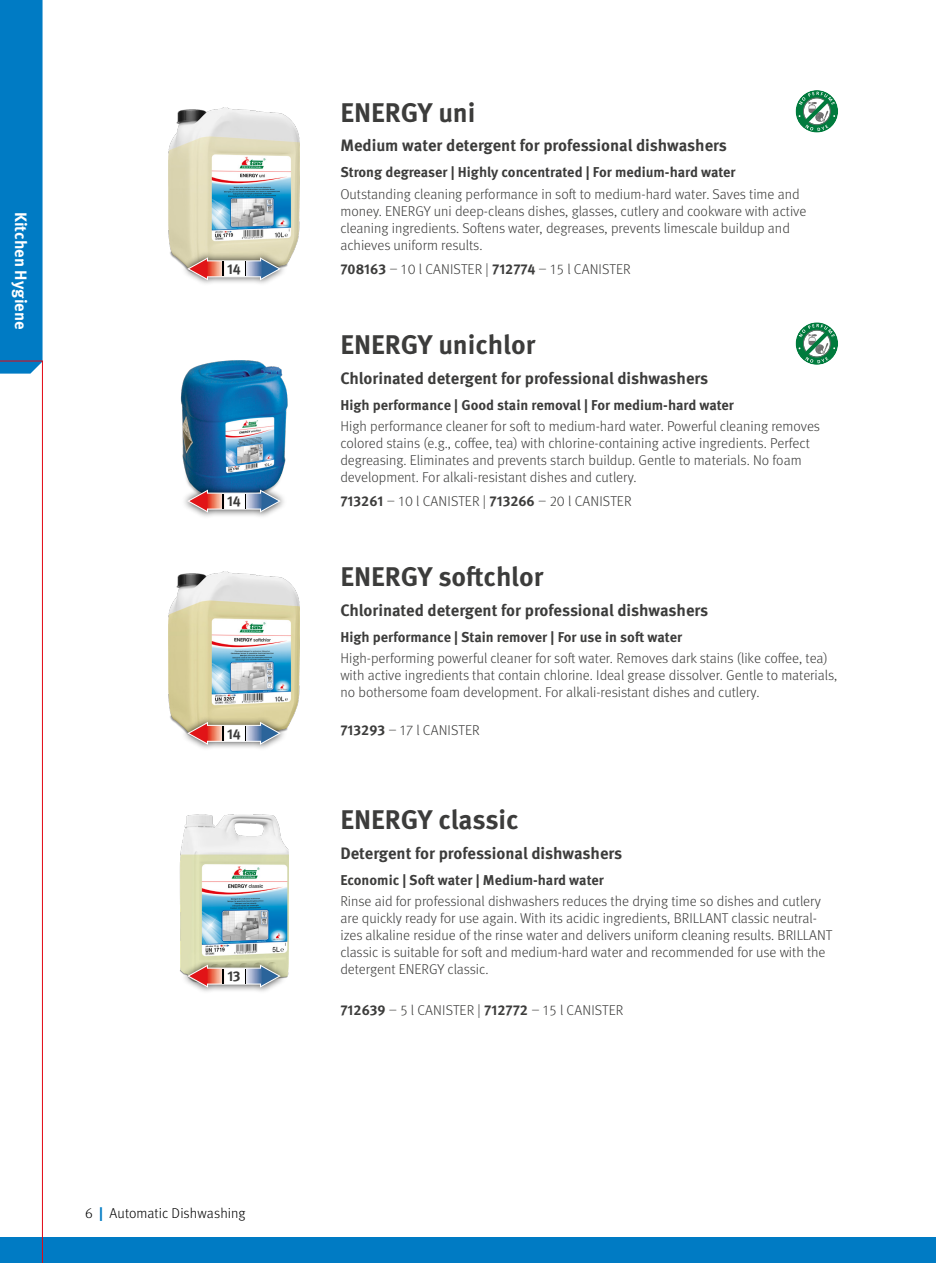
<style>
.page{position:relative;width:936px;height:1263px;background:#fff}
.page>*{position:absolute;margin:0;border:0;box-sizing:border-box;transform-origin:0 0}
.t1{font:700 27px "Meta Pro";color:#3c3c3b}
.t2{font:700 16.5px "Meta Pro";letter-spacing:-.01em;color:#3c3c3b}
.t3{font:700 16.5px "Meta Pro";letter-spacing:-.005em;color:#fff}
.t4{font:300 14.25px/17.1px "Meta Pro";color:#3c3c3b}
.t5{font:700 14.25px "Meta Pro";color:#3c3c3b}
.t6{font:300 14.25px "Meta Pro";color:#000}
.s1{font-weight:700;color:#007bc4}
.s2{font-weight:700}
</style>
<div class="page">
<img style="left:179px;top:814px;width:109px;height:163px">
<div style="left:181px;top:958px;width:106px;height:36px;background:#000;opacity:.75"></div>
<svg style="left:187px;top:964px;width:94px;height:24px"></svg>
<img style="left:169px;top:107px;width:130px;height:159px">
<div style="left:181px;top:251px;width:106px;height:36px;background:#000;opacity:.75"></div>
<svg style="left:187px;top:257px;width:94px;height:23px"></svg>
<svg style="left:795px;top:90px;width:43px;height:43px"></svg>
<svg style="left:798px;top:92px;width:37px;height:39px"></svg>
<img style="left:180px;top:360px;width:108px;height:123px">
<div style="left:181px;top:483px;width:106px;height:36px;background:#000;opacity:.75"></div>
<svg style="left:187px;top:490px;width:94px;height:23px"></svg>
<svg style="left:795px;top:322px;width:43px;height:43px"></svg>
<svg style="left:798px;top:324px;width:37px;height:39px"></svg>
<img style="left:169px;top:572px;width:130px;height:158px">
<div style="left:181px;top:715px;width:106px;height:36px;background:#000;opacity:.75"></div>
<svg style="left:187px;top:722px;width:94px;height:23px"></svg>
<div style="left:0;top:1237px;width:935px;height:26px;background:#007bc4"></div>
<svg style="left:0;top:0;width:43px;height:1263px"></svg>
<p class="t3" style="left:34px;top:212px;width:120px;rotate:90deg">Kitchen Hygiene</p>
<p class="t5" style="left:227px;top:258px;width:15px">14</p>
<p class="t5" style="left:227px;top:490px;width:15px">14</p>
<p class="t5" style="left:227px;top:723px;width:15px">14</p>
<p class="t5" style="left:227px;top:965px;width:15px">13</p>
<p class="t6" style="left:85px;top:1203px;width:162px">6 <span class="s1">|</span> Automatic Dishwashing</p>
<h1 class="t1" style="left:340px;top:91px;width:137px">ENERGY uni</h1>
<p class="t2" style="left:340px;top:133px;width:388px">Medium water detergent for professional dishwashers</p>
<p class="t5" style="left:340px;top:161px;width:397px">Strong degreaser | Highly concentrated | For medium-hard water</p>
<p class="t4" style="left:340px;top:185px;width:467px">Outstanding cleaning performance in soft to medium-hard water. Saves time and money. ENERGY uni deep-cleans dishes, glasses, cutlery and cookware with active cleaning ingredients. Softens water, degreases, prevents limescale buildup and achieves uniform results.</p>
<p class="t4" style="left:340px;top:259px;width:292px"><span class="s2">708163</span> – 10 l CANISTER | <span class="s2">712774</span> – 15 l CANISTER</p>
<h1 class="t1" style="left:340px;top:324px;width:196px">ENERGY unichlor</h1>
<p class="t2" style="left:340px;top:365px;width:369px">Chlorinated detergent for professional dishwashers</p>
<p class="t5" style="left:340px;top:393px;width:395px">High performance | Good stain removal | For medium-hard water</p>
<p class="t4" style="left:340px;top:417px;width:481px">High performance cleaner for soft to medium-hard water. Powerful cleaning removes colored stains (e.g., coffee, tea) with chlorine-containing active ingredients. Perfect degreasing. Eliminates and prevents starch buildup. Gentle to materials. No foam development. For alkali-resistant dishes and cutlery.</p>
<p class="t4" style="left:340px;top:492px;width:293px"><span class="s2">713261</span> – 10 l CANISTER | <span class="s2">713266</span> – 20 l CANISTER</p>
<h1 class="t1" style="left:340px;top:556px;width:205px">ENERGY softchlor</h1>
<p class="t2" style="left:340px;top:597px;width:369px">Chlorinated detergent for professional dishwashers</p>
<p class="t5" style="left:340px;top:626px;width:343px">High performance | Stain remover | For use in soft water</p>
<p class="t4" style="left:340px;top:649px;width:498px">High-performing powerful cleaner for soft water. Removes dark stains (like coffee, tea) with active ingredients that contain chlorine. Ideal grease dissolver. Gentle to materials, no bothersome foam development. For alkali-resistant dishes and cutlery.</p>
<p class="t4" style="left:340px;top:721px;width:141px"><span class="s2">713293</span> – 17 l CANISTER</p>
<h1 class="t1" style="left:340px;top:799px;width:180px">ENERGY classic</h1>
<p class="t2" style="left:340px;top:840px;width:283px">Detergent for professional dishwashers</p>
<p class="t5" style="left:340px;top:868px;width:265px">Economic | Soft water | Medium-hard water</p>
<p class="t4" style="left:340px;top:892px;width:493px">Rinse aid for professional dishwashers reduces the drying time so dishes and cutlery are quickly ready for use again. With its acidic ingredients, BRILLANT classic neutral&shy;izes alkaline residue of the rinse water and delivers uniform cleaning results. BRILLANT classic is suitable for soft and medium-hard water and recommended for use with the detergent ENERGY classic.</p>
<p class="t4" style="left:340px;top:1001px;width:284px"><span class="s2">712639</span> – 5 l CANISTER | <span class="s2">712772</span> – 15 l CANISTER</p>
</div>
